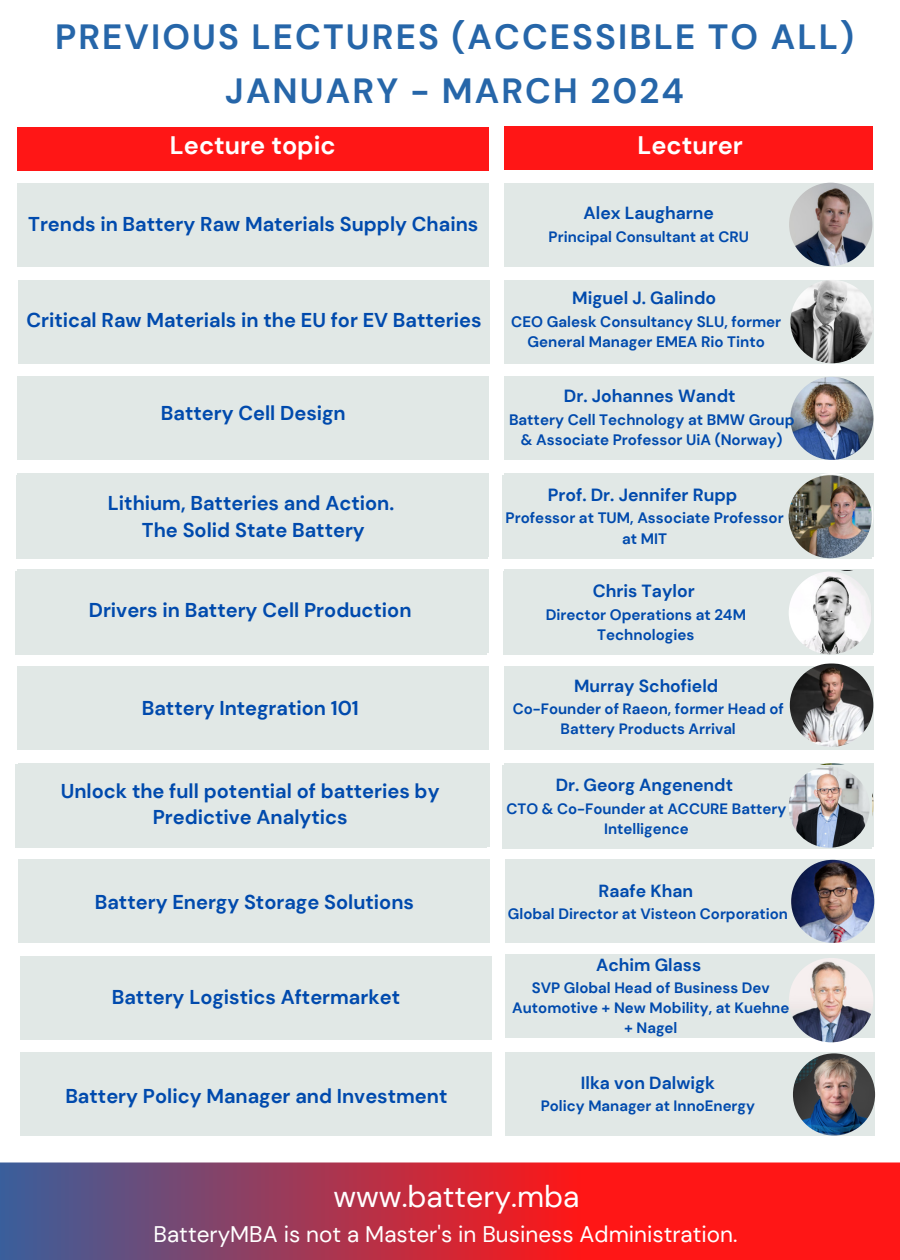
<style>
.page{position:relative;width:900px;height:1260px;background:#fff}
.page>*{position:absolute;margin:0;border:0;box-sizing:border-box;transform-origin:0 0}
.t1{font:700 35px/54.5px "DM Sans";letter-spacing:.06em;color:#2666a9;text-align:center}
.t2{font:30.25px "DM Sans";color:#fff}
.t3{font:700 25.25px "DM Sans";color:#fff}
.t4{font:22.5px "DM Sans";color:#fff}
.t5{font:700 20px/26.8px "DM Sans";color:#004aad;text-align:center}
.t6{font:19.75px "DM Sans";color:#004aad}
.t7{font:700 17.5px "DM Sans";color:#004aad}
.t8{font:17.5px/23.5px "DM Sans";color:#004aad;text-align:center}
.t9{font:16.5px "DM Sans";color:#004aad}
.t10{font:700 15px/20px "DM Sans";color:#004aad;text-align:center}
</style>
<div class="page">
<div style="left:17px;top:127px;width:471px;height:43px;background:#ff1616"></div>
<div style="left:504px;top:126px;width:369px;height:43px;background:#ff1616"></div>
<div style="left:505px;top:860px;width:370px;height:83px;background:#e1e8e6"></div>
<div style="left:504px;top:183px;width:369px;height:84px;background:#e1e8e6"></div>
<div style="left:504px;top:666px;width:370px;height:84px;background:#e1e8e6"></div>
<div style="left:505px;top:1053px;width:370px;height:83px;background:#e1e8e6"></div>
<div style="left:504px;top:763px;width:370px;height:83px;background:#e1e8e6"></div>
<div style="left:504px;top:280px;width:370px;height:83px;background:#e1e8e6"></div>
<div style="left:504px;top:473px;width:370px;height:83px;background:#e1e8e6"></div>
<div style="left:505px;top:954px;width:370px;height:84px;background:#e1e8e6"></div>
<div style="left:504px;top:376px;width:369px;height:84px;background:#e1e8e6"></div>
<svg style="left:0;top:1162px;width:900px;height:98px;background:#bf2e42"></svg>
<img style="left:790px;top:377px;width:83px;height:83px;border-radius:50%">
<img style="left:791px;top:860px;width:83px;height:83px;border-radius:50%">
<img style="left:793px;top:1053px;width:82px;height:83px;border-radius:50%">
<img style="left:789px;top:183px;width:83px;height:83px;border-radius:50%">
<div style="left:18px;top:183px;width:471px;height:84px;background:#e1e8e6"></div>
<div style="left:18px;top:376px;width:471px;height:84px;background:#e1e8e6"></div>
<div style="left:17px;top:473px;width:471px;height:83px;background:#e1e8e6"></div>
<div style="left:18px;top:280px;width:472px;height:83px;background:#e1e8e6"></div>
<div style="left:17px;top:666px;width:471px;height:84px;background:#e1e8e6"></div>
<div style="left:20px;top:956px;width:471px;height:84px;background:#e1e8e6"></div>
<div style="left:18px;top:860px;width:472px;height:83px;background:#e1e8e6"></div>
<div style="left:18px;top:763px;width:471px;height:83px;background:#e1e8e6"></div>
<div style="left:20px;top:1053px;width:471px;height:83px;background:#e1e8e6"></div>
<img style="left:790px;top:280px;width:84px;height:83px;border-radius:50%">
<img style="left:789px;top:958px;width:84px;height:84px;border-radius:50%">
<div style="left:502px;top:765px;width:370px;height:83px;background:#e1e8e6"></div>
<div style="left:503px;top:571px;width:369px;height:84px;background:#e1e8e6"></div>
<div style="left:502px;top:475px;width:370px;height:83px;background:#e1e8e6"></div>
<img style="left:789px;top:475px;width:83px;height:83px;border-radius:50%">
<img style="left:789px;top:571px;width:83px;height:83px;border-radius:50%">
<img style="left:789px;top:767px;width:81px;height:81px;border-radius:50%">
<div style="left:16px;top:475px;width:471px;height:83px;background:#e1e8e6"></div>
<div style="left:15px;top:571px;width:472px;height:84px;background:#e1e8e6"></div>
<div style="left:15px;top:765px;width:472px;height:83px;background:#e1e8e6"></div>
<img style="left:790px;top:663px;width:83px;height:84px;border-radius:50%">
<p class="t1" style="left:55px;top:10px;width:801px">PREVIOUS LECTURES (ACCESSIBLE TO ALL)<br>JANUARY - MARCH 2024</p>
<p class="t3" style="left:170px;top:129px;width:167px">Lecture topic</p>
<p class="t3" style="left:637px;top:129px;width:107px">Lecturer</p>
<p class="t5" style="left:28px;top:211px;width:452px">Trends in Battery Raw Materials Supply Chains</p>
<p class="t5" style="left:26px;top:307px;width:457px">Critical Raw Materials in the EU for EV Batteries</p>
<p class="t5" style="left:161px;top:400px;width:186px">Battery Cell Design</p>
<p class="t5" style="left:108px;top:490px;width:288px">Lithium, Batteries and Action.</p>
<p class="t5" style="left:142px;top:517px;width:224px">The Solid State Battery</p>
<p class="t5" style="left:144px;top:597px;width:219px">Battery Integration 101</p>
<h2 class="t5" style="left:89px;top:597px;width:324px">Drivers in Battery Cell Production</h2>
<h2 class="t5" style="left:142px;top:695px;width:219px">Battery Integration 101</h2>
<h3 class="t5" style="left:63px;top:777px;width:380px">Unlock the full potential of batteries by<br>Predictive Analytics</h3>
<p class="t5" style="left:61px;top:777px;width:380px">Unlock the full potential of batteries by<br>Predictive Analytics</p>
<p class="t5" style="left:95px;top:889px;width:321px">Battery Energy Storage Solutions</p>
<p class="t5" style="left:112px;top:984px;width:290px">Battery Logistics Aftermarket</p>
<p class="t5" style="left:65px;top:1082px;width:384px">Battery Policy Manager and Investment</p>
<p class="t7" style="left:584px;top:202px;width:132px">Alex Laugharne</p>
<p class="t10" style="left:549px;top:227px;width:202px">Principal Consultant at CRU</p>
<p class="t7" style="left:572px;top:287px;width:145px">Miguel J. Galindo</p>
<p class="t10" style="left:511px;top:312px;width:272px">CEO Galesk Consultancy SLU, former<br>General Manager EMEA Rio Tinto</p>
<p class="t7" style="left:564px;top:385px;width:173px">Dr. Johannes Wandt</p>
<p class="t10" style="left:509px;top:410px;width:287px">Battery Cell Technology at BMW Group &amp; Associate Professor UiA (Norway)</p>
<p class="t8" style="left:596px;top:479px;width:98px">Chris Taylor</p>
<p class="t8" style="left:545px;top:502px;width:204px">Director Operations 24M</p>
<p class="t7" style="left:548px;top:483px;width:191px">Prof. Dr. Jennifer Rupp</p>
<p class="t10" style="left:506px;top:508px;width:280px">Professor at TUM, Associate Professor at MIT</p>
<p class="t7" style="left:593px;top:580px;width:104px">Chris Taylor</p>
<p class="t10" style="left:546px;top:605px;width:202px">Director Operations at 24M<br>Technologies</p>
<p class="t8" style="left:524px;top:600px;width:248px">Raeon, former Head of Battery<br>Products Arrival LTD</p>
<p class="t7" style="left:574px;top:675px;width:146px">Murray Schofield</p>
<p class="t10" style="left:513px;top:699px;width:273px">Co-Founder of Raeon, former Head of<br>Battery Products Arrival</p>
<p class="t6" style="left:581px;top:767px;width:135px">Lee Byung Kon</p>
<p class="t9" style="left:516px;top:795px;width:265px">Manager, Business Dev, Cylindrical</p>
<p class="t7" style="left:556px;top:774px;width:179px">Dr. Georg Angenendt</p>
<p class="t10" style="left:507px;top:798px;width:281px">CTO &amp; Co-Founder at ACCURE Battery<br>Intelligence</p>
<p class="t7" style="left:599px;top:879px;width:96px">Raafe Khan</p>
<p class="t10" style="left:508px;top:904px;width:282px">Global Director at Visteon Corporation</p>
<p class="t7" style="left:596px;top:953px;width:107px">Achim Glass</p>
<p class="t10" style="left:512px;top:978px;width:279px">SVP Global Head of Business Dev<br>Automotive + New Mobility, at Kuehne + Nagel</p>
<p class="t7" style="left:581px;top:1071px;width:136px">Ilka von Dalwigk</p>
<p class="t10" style="left:541px;top:1096px;width:216px">Policy Manager at InnoEnergy</p>
<p class="t2" style="left:333px;top:1177px;width:248px">www.battery.mba</p>
<p class="t4" style="left:154px;top:1220px;width:585px">BatteryMBA is not a Master's in Business Administration.</p>
</div>
